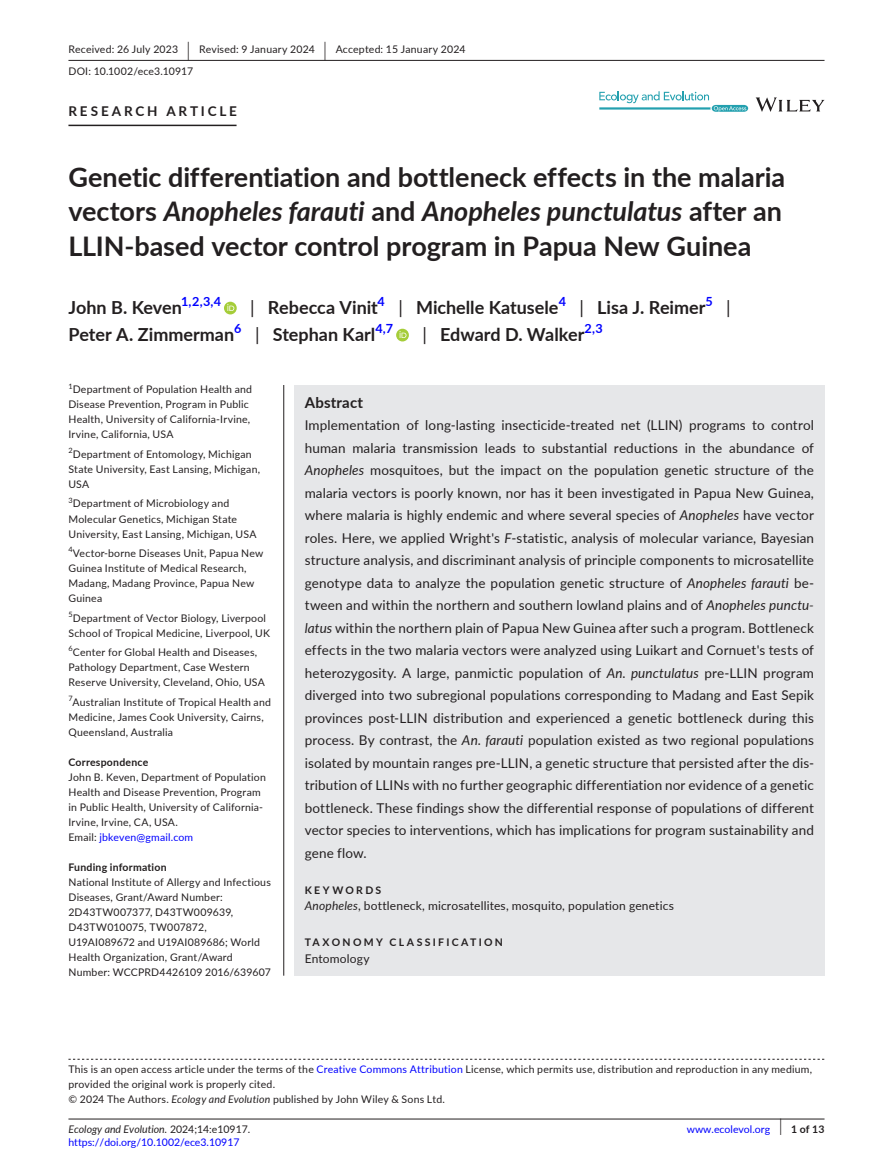
<style>
.page{position:relative;width:893px;height:1174px;background:#fff}
.page>*{position:absolute;margin:0;border:0;box-sizing:border-box;transform-origin:0 0}
.t1{font:700 27px/34.5px "Lato";letter-spacing:-.005em;color:#231f20;text-align:justify}
.t2{font:700 18px "Lato";color:#231f20}
.t3{font:18px "Lato";color:#231f20}
.t4{font:700 15px "Lato";letter-spacing:.015em;color:#231f20}
.t5{font:13.5px/22.5px "Lato";letter-spacing:.01em;color:#231f20;text-align:justify}
.t6{font:700 13.5px "Lato";letter-spacing:.21em;color:#231f20}
.t7{font:700 12.6px "Lato";color:#00f}
.t8{font:12px "Lato";letter-spacing:.015em;color:#231f20}
.t9{font:10.5px/15px "Lato";letter-spacing:.02em;color:#231f20}
.t10{font:10.5px "Lato";color:#00f}
.t11{font:700 10.5px "Lato";letter-spacing:.02em;color:#231f20}
.t12{font:italic 10.5px "Lato";color:#231f20}
.t13{font:700 10.5px "Lato";letter-spacing:.22em;color:#231f20}
.t14{font:7.35px "Lato";color:#231f20}
.s1{font-size:19.65px}
.s2{font-style:italic}
.s3{font-weight:400}
.s4{color:#00f}
.s5{font-style:normal}
.s6{font-weight:400;font-size:17.4px}
</style>
<div class="page">
<hr style="left:68px;top:1118px;width:756px;height:1px;background:#231f20">
<svg style="left:756px;top:97px;width:68px;height:15px"></svg>
<svg style="left:599px;top:91px;width:149px;height:21px"></svg>
<hr style="left:68px;top:60px;width:756px;height:1px;background:#231f20">
<hr style="left:68px;top:125px;width:169px;height:1px;background:#231f20">
<div style="left:224px;top:302px;width:13px;height:12px;background:#a5cd39;border-radius:50%"></div>
<svg style="left:227px;top:304px;width:7px;height:7px"></svg>
<svg style="left:396px;top:329px;width:13px;height:12px"></svg>
<svg style="left:400px;top:331px;width:6px;height:7px"></svg>
<svg style="left:68px;top:1058px;width:756px;height:1px"></svg>
<hr style="left:283px;top:385px;width:1px;height:590px;background:#231f20">
<div style="left:294px;top:385px;width:530px;height:588px;background:#e6e7e9"></div>
<hr style="left:294px;top:972px;width:530px;height:3px;background:#e6e7e9">
<p class="t9" style="left:68px;top:38px;width:398px;line-height:21.8px">Received: 26 July 2023 <span class="s1">|</span> Revised: 9 January 2024 <span class="s1">|</span> Accepted: 15 January 2024<br>DOI: 10.1002/ece3.10917</p>
<p class="t6" style="left:68px;top:101px;width:170px">RESEARCH ARTICLE</p>
<h1 class="t1" style="left:68px;top:159px;width:718px">Genetic differentiation and bottleneck effects in the malaria vectors <span class="s2">Anopheles farauti</span> and <span class="s2">Anopheles punctulatus</span> after an LLIN-based vector control program in Papua New Guinea</h1>
<h2 class="t2" style="left:68px;top:295px;width:115px">John B. Keven</h2>
<p class="t7" style="left:181px;top:292px;width:41px">1,2,3,4</p>
<h2 class="t2" style="left:250px;top:295px;width:129px"><span class="s3">|</span> Rebecca Vinit</h2>
<p class="t7" style="left:378px;top:292px;width:9px">4</p>
<h2 class="t2" style="left:398px;top:295px;width:162px"><span class="s3">|</span> Michelle Katusele</h2>
<p class="t7" style="left:559px;top:292px;width:9px">4</p>
<h2 class="t2" style="left:580px;top:295px;width:127px"><span class="s3">|</span> Lisa J. Reimer</h2>
<p class="t7" style="left:705px;top:292px;width:9px">5</p>
<h2 class="t3" style="left:726px;top:295px;width:6px">|</h2>
<h2 class="t2" style="left:68px;top:322px;width:167px">Peter A. Zimmerman</h2>
<p class="t7" style="left:234px;top:319px;width:9px">6</p>
<h2 class="t2" style="left:255px;top:322px;width:122px"><span class="s3">|</span> Stephan Karl</h2>
<p class="t7" style="left:375px;top:319px;width:19px">4,7</p>
<h2 class="t2" style="left:422px;top:322px;width:164px"><span class="s3">|</span> Edward D. Walker</h2>
<p class="t7" style="left:584px;top:319px;width:20px">2,3</p>
<p class="t14" style="left:68px;top:381px;width:6px">1</p>
<p class="t9" style="left:68px;top:382px;width:185px;text-indent:4px">Department of Population Health and Disease Prevention, Program in Public Health, University of California-Irvine, Irvine, California, USA</p>
<p class="t9" style="left:68px;top:446px;width:193px"><sup>2</sup>Department of Entomology, Michigan<br>State University, East Lansing, Michigan,<br>USA</p>
<p class="t9" style="left:68px;top:496px;width:189px"><sup>3</sup>Department of Microbiology and<br>Molecular Genetics, Michigan State<br>University, East Lansing, Michigan, USA</p>
<p class="t9" style="left:68px;top:545px;width:196px"><sup>4</sup>Vector-borne Diseases Unit, Papua New<br>Guinea Institute of Medical Research,<br>Madang, Madang Province, Papua New<br>Guinea</p>
<p class="t9" style="left:68px;top:610px;width:203px"><sup>5</sup>Department of Vector Biology, Liverpool<br>School of Tropical Medicine, Liverpool, UK</p>
<p class="t9" style="left:68px;top:644px;width:198px"><sup>6</sup>Center for Global Health and Diseases,<br>Pathology Department, Case Western<br>Reserve University, Cleveland, Ohio, USA</p>
<p class="t9" style="left:68px;top:694px;width:204px"><sup>7</sup>Australian Institute of Tropical Health and<br>Medicine, James Cook University, Cairns,<br>Queensland, Australia</p>
<p class="t11" style="left:68px;top:754px;width:81px">Correspondence</p>
<p class="t9" style="left:68px;top:769px;width:199px">John B. Keven, Department of Population Health and Disease Prevention, Program in Public Health, University of California-Irvine, Irvine, CA, USA.<br>Email: <span class="s4">jbkeven@gmail.com</span></p>
<p class="t11" style="left:68px;top:859px;width:100px">Funding information</p>
<p class="t9" style="left:68px;top:874px;width:204px">National Institute of Allergy and Infectious Diseases, Grant/Award Number:<br>2D43TW007377, D43TW009639, D43TW010075, TW007872, U19AI089672 and U19AI089686; World Health Organization, Grant/Award Number: WCCPRD4426109 2016/639607</p>
<p class="t4" style="left:305px;top:391px;width:60px">Abstract</p>
<p class="t5" style="left:305px;top:413px;width:511px">Implementation of long-lasting insecticide-treated net (LLIN) programs to control human malaria transmission leads to substantial reductions in the abundance of <span class="s2">Anopheles</span> mosquitoes, but the impact on the population genetic structure of the malaria vectors is poorly known, nor has it been investigated in Papua New Guinea, where malaria is highly endemic and where several species of <span class="s2">Anopheles</span> have vector roles. Here, we applied Wright's <span class="s2">F</span>-statistic, analysis of molecular variance, Bayesian structure analysis, and discriminant analysis of principle components to microsatellite genotype data to analyze the population genetic structure of <span class="s2">Anopheles farauti</span> be&shy;tween and within the northern and southern lowland plains and of <span class="s2">Anopheles punctu&shy;latus</span> within the northern plain of Papua New Guinea after such a program. Bottleneck effects in the two malaria vectors were analyzed using Luikart and Cornuet's tests of heterozygosity. A large, panmictic population of <span class="s2">An. punctulatus</span> pre-LLIN program diverged into two subregional populations corresponding to Madang and East Sepik provinces post-LLIN distribution and experienced a genetic bottleneck during this process. By contrast, the <span class="s2">An. farauti</span> population existed as two regional populations isolated by mountain ranges pre-LLIN, a genetic structure that persisted after the dis&shy;tribution of LLINs with no further geographic differentiation nor evidence of a genetic bottleneck. These findings show the differential response of populations of different vector species to interventions, which has implications for program sustainability and gene flow.</p>
<p class="t13" style="left:305px;top:882px;width:78px">KEYWORDS</p>
<p class="t8" style="left:305px;top:897px;width:371px"><span class="s2">Anopheles</span>, bottleneck, microsatellites, mosquito, population genetics</p>
<p class="t13" style="left:305px;top:934px;width:200px">TAXONOMY CLASSIFICATION</p>
<p class="t8" style="left:305px;top:949px;width:67px">Entomology</p>
<p class="t9" style="left:68px;top:1061px;width:745px">This is an open access article under the terms of the <span class="s4">Creative Commons Attribution</span> License, which permits use, distribution and reproduction in any medium, provided the original work is properly cited.<br>© 2024 The Authors. <span class="s2">Ecology and Evolution</span> published by John Wiley &amp; Sons Ltd.</p>
<p class="t12" style="left:68px;top:1121px;width:183px">Ecology and Evolution. <span class="s5">2024;14:e10917.</span></p>
<p class="t11" style="left:779px;top:1121px;width:46px"><span class="s6">|</span> 1 of 13</p>
<p class="t10" style="left:68px;top:1135px;width:173px">https://doi.org/10.1002/ece3.10917</p>
<p class="t10" style="left:687px;top:1121px;width:85px">www.ecolevol.org</p>
</div>
